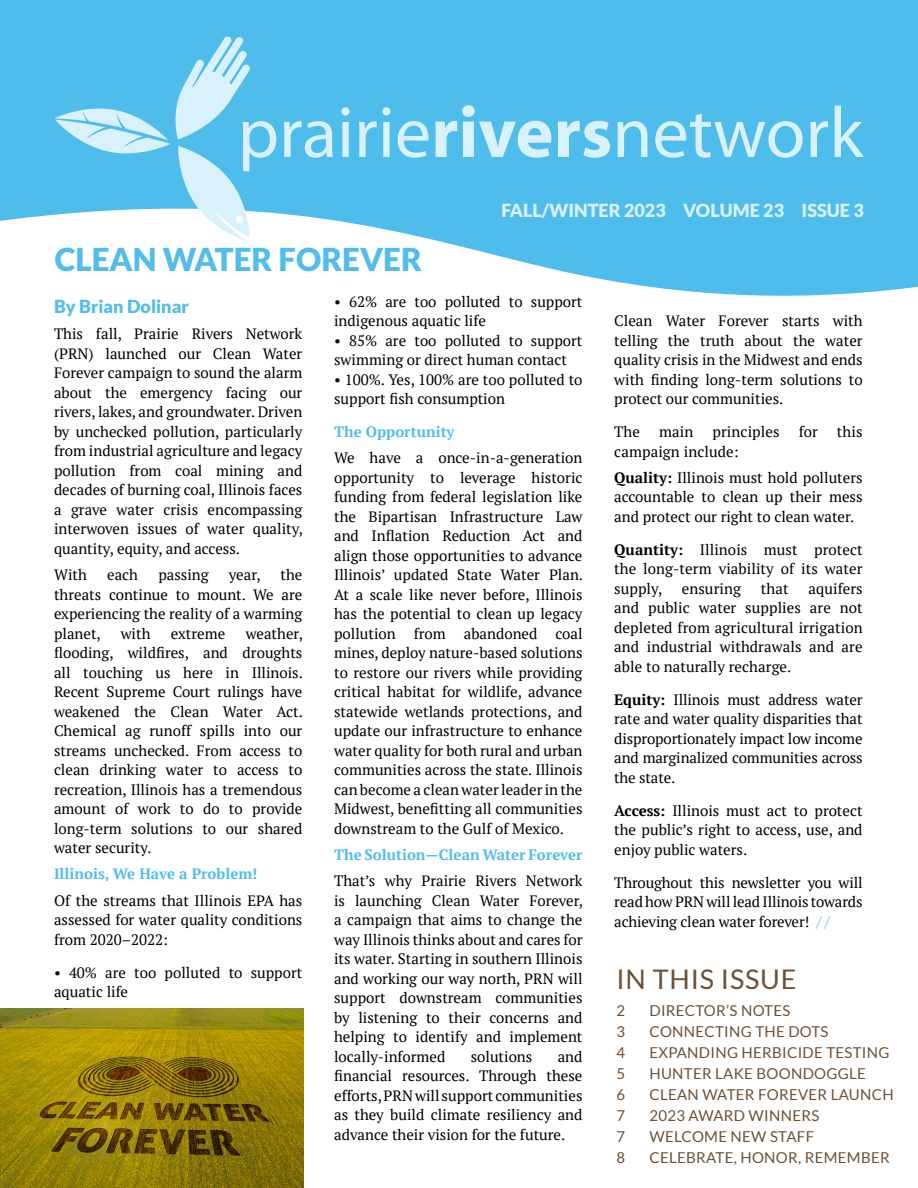
<style>
.page{position:relative;width:918px;height:1188px;background:#fff}
.page>*{position:absolute;margin:0;border:0;box-sizing:border-box;transform-origin:0 0}
.t1{font:900 31.5px "Lato";color:#51bdec}
.t2{font:27px "Lato";letter-spacing:.03em;color:#6e5036}
.t3{font:900 18px "Lato";color:#d9f1fb}
.Newsletter_Text_Box{font:900 18px "Lato";color:#51bdec}
.Newsletter_Text_Box-2{font:15px/19.5px "PT Serif";color:#000;text-align:justify}
.t4{font:15px "Lato";letter-spacing:.02em;color:#6e5036}
.Newsletter_Text_Box-3{font:700 15px "PT Serif";color:#4fbdec}
.s1{font-weight:700}
.s2{color:#4fbdec}
</style>
<div class="page">
<svg style="left:0;top:0;width:918px;height:296px;fill:#4fbdec"></svg>
<svg style="left:284px;top:121px;width:49px;height:37px"></svg>
<svg style="left:341px;top:107px;width:9px;height:50px"></svg>
<svg style="left:359px;top:107px;width:31px;height:50px"></svg>
<svg style="left:398px;top:121px;width:31px;height:37px"></svg>
<svg style="left:435px;top:105px;width:116px;height:53px"></svg>
<svg style="left:558px;top:121px;width:52px;height:37px"></svg>
<svg style="left:617px;top:121px;width:31px;height:36px"></svg>
<svg style="left:655px;top:114px;width:148px;height:44px"></svg>
<svg style="left:810px;top:121px;width:18px;height:36px"></svg>
<svg style="left:835px;top:106px;width:29px;height:51px"></svg>
<svg style="left:54px;top:36px;width:222px;height:205px"></svg>
<img style="left:0;top:1008px;width:304px;height:180px">
<p class="t3" style="left:501px;top:200px;width:364px">FALL/WINTER 2023 VOLUME 23 ISSUE 3</p>
<p class="t1" style="left:55px;top:241px;width:369px">CLEAN WATER FOREVER</p>
<p class="Newsletter_Text_Box-2" style="left:334px;top:291px;width:250px">• 62% are too polluted to support indigenous aquatic life</p>
<p class="Newsletter_Text_Box-2" style="left:334px;top:330px;width:250px">• 85% are too polluted to support swimming or direct human contact</p>
<p class="Newsletter_Text_Box-2" style="left:334px;top:369px;width:250px">• 100%. Yes, 100% are too polluted to support fish consumption</p>
<p class="Newsletter_Text_Box-3" style="left:334px;top:422px;width:122px">The Opportunity</p>
<p class="Newsletter_Text_Box-2" style="left:334px;top:448px;width:251px">We have a once-in-a-generation opportunity to leverage historic funding from federal legislation like the Bipartisan Infrastructure Law and Inflation Reduction Act and align those opportunities to advance Illinois’ updated State Water Plan.<br>At a scale like never before, Illinois has the potential to clean up legacy pollution from abandoned coal mines, deploy nature-based solutions to restore our rivers while providing critical habitat for wildlife, advance statewide wetlands protections, and update our infrastructure to enhance water quality for both rural and urban communities across the state. Illinois can become a clean water leader in the Midwest, benefitting all communities downstream to the Gulf of Mexico.</p>
<p class="Newsletter_Text_Box-3" style="left:334px;top:845px;width:250px">The Solution—Clean Water Forever</p>
<p class="Newsletter_Text_Box-2" style="left:334px;top:871px;width:251px">That’s why Prairie Rivers Network is launching Clean Water Forever, a campaign that aims to change the way Illinois thinks about and cares for its water. Starting in southern Illinois and working our way north, PRN will support downstream communities by listening to their concerns and helping to identify and implement locally-informed</p>
<p class="Newsletter_Text_Box" style="left:54px;top:296px;width:136px">By Brian Dolinar</p>
<p class="Newsletter_Text_Box-2" style="left:54px;top:324px;width:251px">This fall, Prairie Rivers Network (PRN) launched our Clean Water Forever campaign to sound the alarm about the emergency facing our rivers, lakes, and groundwater. Driven by unchecked pollution, particularly from industrial agriculture and legacy pollution from coal mining and decades of burning coal, Illinois faces a grave water crisis encompassing interwoven issues of water quality, quantity, equity, and access.</p>
<p class="Newsletter_Text_Box-2" style="left:54px;top:565px;width:34px">With</p>
<p class="Newsletter_Text_Box-2" style="left:107px;top:565px;width:32px">each</p>
<p class="Newsletter_Text_Box-2" style="left:158px;top:565px;width:52px">passing</p>
<p class="Newsletter_Text_Box-2" style="left:229px;top:565px;width:33px">year,</p>
<p class="Newsletter_Text_Box-2" style="left:54px;top:565px;width:250px;text-indent:226px">the threats continue to mount. We are experiencing the reality of a warming planet,</p>
<p class="Newsletter_Text_Box-2" style="left:54px;top:623px;width:250px;text-indent:192px">weather, flooding, wildfires, and droughts all touching us here in Illinois.<br>Recent Supreme Court rulings have weakened the Clean Water Act.<br>Chemical ag runoff spills into our streams unchecked. From access to clean drinking water to access to recreation, Illinois has a tremendous amount of work to do to provide long-term solutions to our shared water security.</p>
<p class="Newsletter_Text_Box-3" style="left:54px;top:864px;width:205px">Illinois, We Have a Problem!</p>
<p class="Newsletter_Text_Box-2" style="left:54px;top:890px;width:250px">Of the streams that Illinois EPA has assessed for water quality conditions from 2020–2022:</p>
<p class="Newsletter_Text_Box-2" style="left:54px;top:962px;width:250px">• 40% are too polluted to support aquatic life</p>
<p class="Newsletter_Text_Box-2" style="left:121px;top:623px;width:31px">with</p>
<p class="Newsletter_Text_Box-2" style="left:171px;top:623px;width:56px">extreme</p>
<p class="Newsletter_Text_Box-2" style="left:334px;top:1047px;width:250px;text-indent:224px">and financial resources. Through these efforts, PRN will support communities as they build climate resiliency and advance their vision for the future.</p>
<p class="Newsletter_Text_Box-2" style="left:471px;top:1047px;width:63px">solutions</p>
<p class="Newsletter_Text_Box-2" style="left:614px;top:311px;width:250px">Clean Water Forever starts with telling the truth about the water quality crisis in the Midwest and ends with finding long-term solutions to protect our communities.</p>
<p class="Newsletter_Text_Box-2" style="left:614px;top:422px;width:27px">The</p>
<p class="Newsletter_Text_Box-2" style="left:659px;top:422px;width:36px">main</p>
<p class="Newsletter_Text_Box-2" style="left:713px;top:422px;width:69px">principles</p>
<p class="Newsletter_Text_Box-2" style="left:799px;top:422px;width:21px">for</p>
<p class="Newsletter_Text_Box-2" style="left:837px;top:422px;width:27px">this</p>
<p class="Newsletter_Text_Box-2" style="left:614px;top:441px;width:126px">campaign include:</p>
<p class="Newsletter_Text_Box-2" style="left:614px;top:468px;width:250px"><span class="s1">Quality:</span> Illinois must hold polluters accountable to clean up their mess and protect our right to clean water.</p>
<p class="Newsletter_Text_Box-2" style="left:614px;top:540px;width:250px"><span class="s1">Quantity:</span> Illinois must protect the long-term viability of its water supply,</p>
<p class="Newsletter_Text_Box-2" style="left:614px;top:579px;width:250px;text-indent:194px">aquifers and public water supplies are not depleted from agricultural irrigation and industrial withdrawals and are able to naturally recharge.</p>
<p class="Newsletter_Text_Box-2" style="left:614px;top:690px;width:250px"><span class="s1">Equity:</span> Illinois must address water rate and water quality disparities that disproportionately impact low income and marginalized communities across the state.</p>
<p class="Newsletter_Text_Box-2" style="left:614px;top:801px;width:250px"><span class="s1">Access:</span> Illinois must act to protect the public’s right to access, use, and enjoy public waters.</p>
<p class="Newsletter_Text_Box-2" style="left:614px;top:873px;width:250px">Throughout this newsletter you will read how PRN will lead Illinois towards achieving clean water forever! <span class="s2">/ /</span></p>
<p class="Newsletter_Text_Box-2" style="left:682px;top:579px;width:61px">ensuring</p>
<p class="Newsletter_Text_Box-2" style="left:761px;top:579px;width:29px">that</p>
<p class="t2" style="left:616px;top:964px;width:182px">IN THIS ISSUE</p>
<p class="t4" style="left:616px;top:1002px;width:10px">2</p>
<p class="t4" style="left:649px;top:1002px;width:142px">DIRECTOR’S NOTES</p>
<p class="t4" style="left:616px;top:1023px;width:10px">3</p>
<p class="t4" style="left:649px;top:1023px;width:181px">CONNECTING THE DOTS</p>
<p class="t4" style="left:616px;top:1044px;width:10px">4</p>
<p class="t4" style="left:649px;top:1044px;width:242px">EXPANDING HERBICIDE TESTING</p>
<p class="t4" style="left:616px;top:1065px;width:10px">5</p>
<p class="t4" style="left:649px;top:1065px;width:218px">HUNTER LAKE BOONDOGGLE</p>
<p class="t4" style="left:616px;top:1086px;width:10px">6</p>
<p class="t4" style="left:649px;top:1086px;width:246px">CLEAN WATER FOREVER LAUNCH</p>
<p class="t4" style="left:616px;top:1107px;width:10px">7</p>
<p class="t4" style="left:649px;top:1107px;width:171px">2023 AWARD WINNERS</p>
<p class="t4" style="left:616px;top:1128px;width:10px">7</p>
<p class="t4" style="left:649px;top:1128px;width:166px">WELCOME NEW STAFF</p>
<p class="t4" style="left:616px;top:1149px;width:10px">8</p>
<p class="t4" style="left:649px;top:1149px;width:242px">CELEBRATE, HONOR, REMEMBER</p>
</div>
